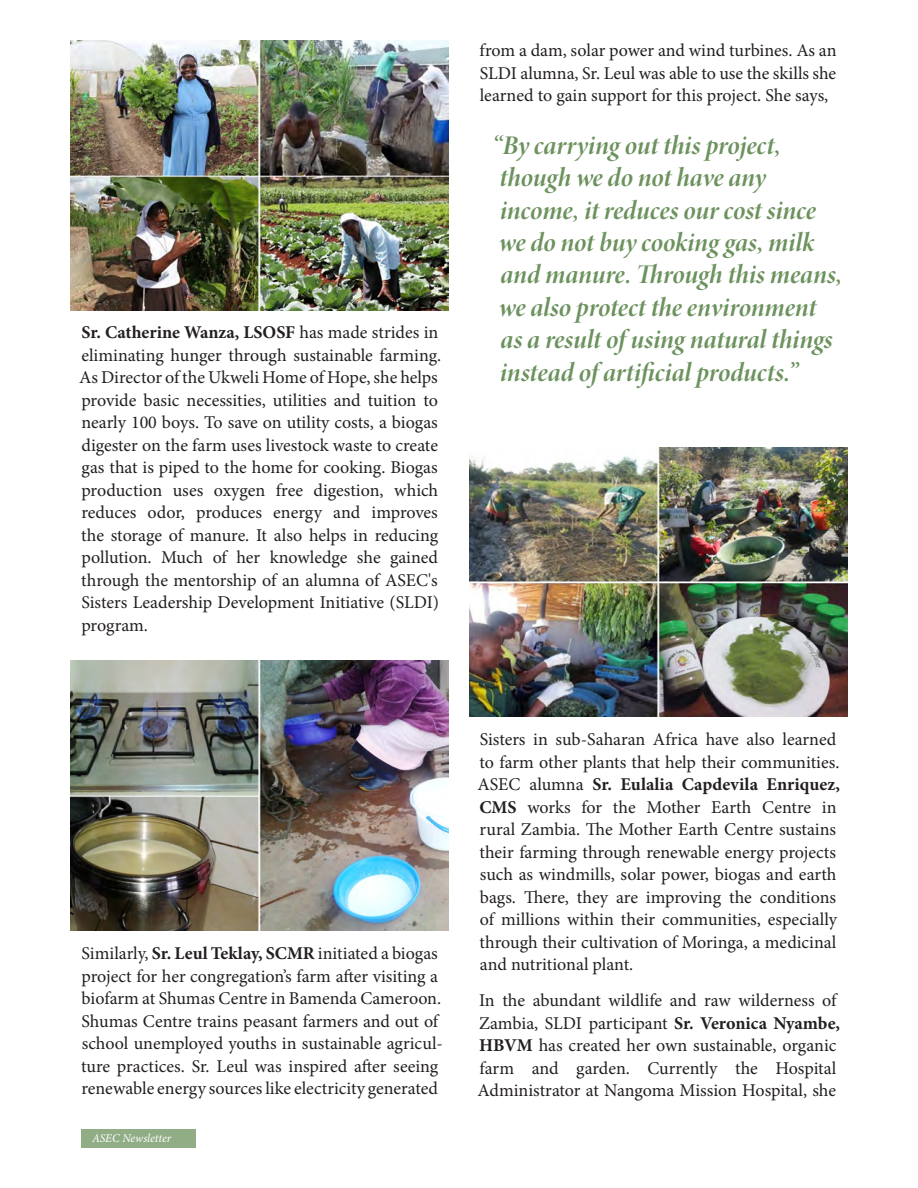
<style>
.page{position:relative;width:918px;height:1188px;background:#fff}
.page>*{position:absolute;margin:0;border:0;box-sizing:border-box;transform-origin:0 0}
.pull_quotes{font:27px/32.4px "Minion Pro Bold It Disp";letter-spacing:-.005em;color:#6c925e}
.t1{font:18px/22.5px "Minion Pro";letter-spacing:-.005em;color:#231f20}
.t2{font:italic 12px "Minion Pro";letter-spacing:-.005em;color:#fff}
.s1{font-weight:700}
</style>
<div class="page">
<img style="left:71px;top:40px;width:378px;height:270px">
<img style="left:71px;top:661px;width:378px;height:270px">
<img style="left:469px;top:447px;width:378px;height:270px">
<div style="left:81px;top:1129px;width:115px;height:19px;background:#90ad86"></div>
<p class="t1" style="left:79px;top:321px;width:363px"><span class="s1">Sr. Catherine Wanza, LSOSF</span> has made strides in eliminating hunger through sustainable farming.<br>As Director of the Ukweli Home of Hope, she helps provide basic necessities, utilities and tuition to nearly 100 boys. To save on utility costs, a biogas digester on the farm uses livestock waste to create gas that is piped to the home for cooking. Biogas production uses oxygen free digestion, which reduces odor, produces energy and improves the storage of manure. It also helps in reducing pollution. Much of her knowledge she gained through the mentorship of an alumna of ASEC's Sisters Leadership Development Initiative (SLDI) program.</p>
<p class="t1" style="left:480px;top:39px;width:358px;text-align:justify">from a dam, solar power and wind turbines. As an SLDI alumna, Sr. Leul was able to use the skills she learned to gain support for this project. She says,</p>
<p class="pull_quotes" style="left:492px;top:130px;width:351px">“By carrying out this project, though we do not have any income, it reduces our cost since<br>we do not buy cooking gas, milk and manure. Through this means, we also protect the environment<br>as a result of using natural things instead of artificial products.”</p>
<p class="t1" style="left:81px;top:942px;width:363px">Similarly, <span class="s1">Sr. Leul Teklay, SCMR</span> initiated a biogas project for her congregation’s farm after visiting a biofarm at Shumas Centre in Bamenda Cameroon.<br>Shumas Centre trains peasant farmers and out of school unemployed youths in sustainable agricul&shy;ture practices. Sr. Leul was inspired after seeing renewable energy sources like electricity generated</p>
<p class="t2" style="left:92px;top:1130px;width:81px">ASEC Newsletter</p>
<p class="t1" style="left:478px;top:728px;width:364px">Sisters in sub-Saharan Africa have also learned to farm other plants that help their communities.<br>ASEC alumna <span class="s1">Sr. Eulalia Capdevila Enriquez, CMS</span> works for the Mother Earth Centre in rural Zambia. The Mother Earth Centre sustains their farming through renewable energy projects such as windmills, solar power, biogas and earth bags. There, they are improving the conditions of millions within their communities, especially through their cultivation of Moringa, a medicinal and nutritional plant.</p>
<p class="t1" style="left:478px;top:989px;width:364px">In the abundant wildlife and raw wilderness of Zambia, SLDI participant <span class="s1">Sr. Veronica Nyambe, HBVM</span> has created her own sustainable, organic farm and garden. Currently the Hospital Administrator at Nangoma Mission Hospital, she</p>
</div>
